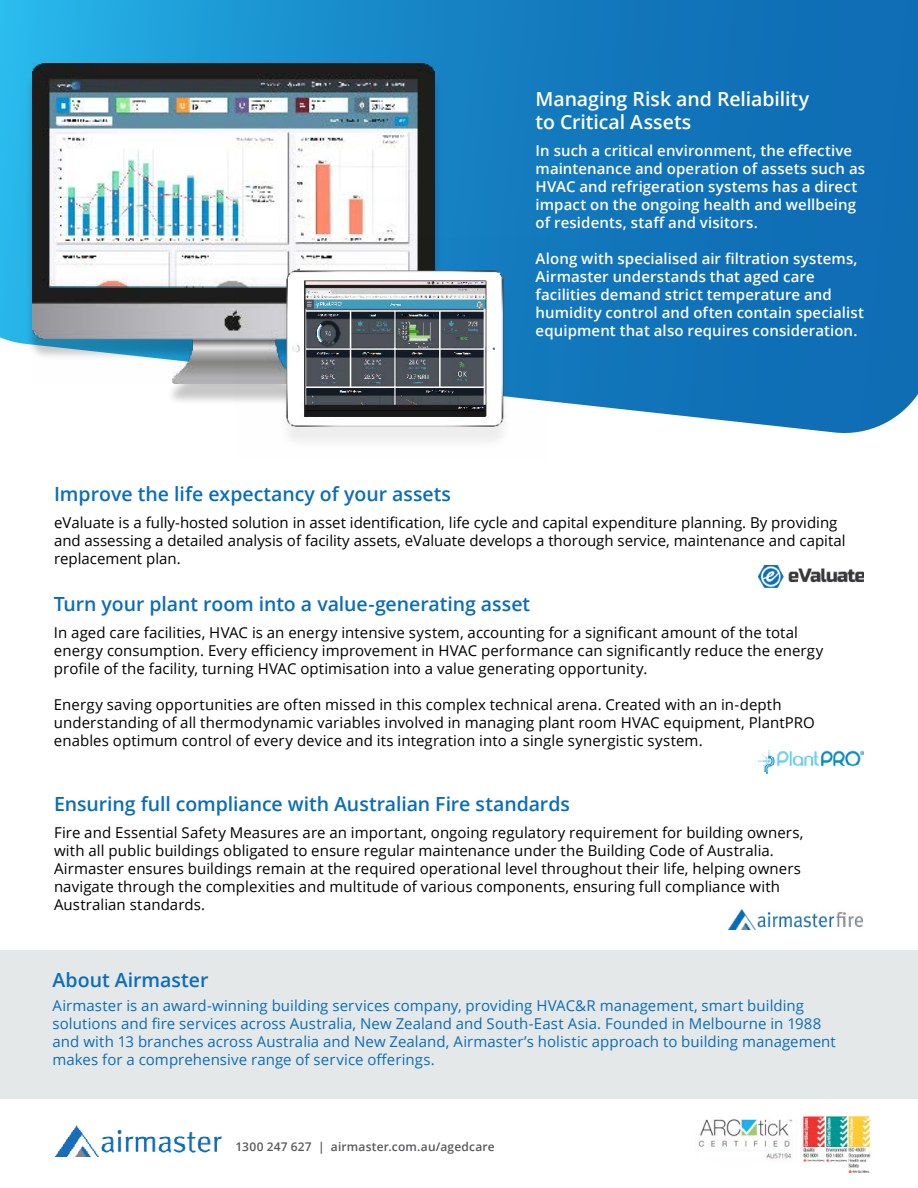
<style>
.page{position:relative;width:918px;height:1188px;background:#fff}
.page>*{position:absolute;margin:0;border:0;box-sizing:border-box;transform-origin:0 0}
.t1{font:600 19.5px "Open Sans";color:#0b6db7}
.t2{font:600 19.5px/23.4px "Open Sans";letter-spacing:-.005em;color:#fff}
.t3{font:15px/18px "Open Sans";letter-spacing:.005em;color:#000}
.t4{font:600 15px/18px "Open Sans";letter-spacing:.005em;color:#fff}
.t5{font:15px/18px "Open Sans";letter-spacing:.005em;color:#0b6db7}
.t6{font:600 12px "Open Sans";letter-spacing:.015em;color:#59595c}
</style>
<div class="page">
<div style="left:0;top:950px;width:918px;height:149px;background:#e4e8e9"></div>
<svg style="left:0;top:0;width:918px;height:433px;background:#2182c2"></svg>
<div style="left:26px;top:70px;width:416px;height:335px;background:#000;opacity:.22"></div>
<img style="left:33px;top:63px;width:402px;height:321px">
<img style="left:805px;top:1116px;width:66px;height:57px">
<img style="left:56px;top:1126px;width:166px;height:31px">
<img style="left:234px;top:238px;width:315px;height:203px">
<img style="left:729px;top:909px;width:133px;height:20px">
<img style="left:759px;top:566px;width:105px;height:21px">
<img style="left:759px;top:751px;width:105px;height:23px">
<img style="left:698px;top:1116px;width:142px;height:46px">
<h1 class="t2" style="left:536px;top:87px;width:275px">Managing Risk and Reliability to Critical Assets</h1>
<p class="t4" style="left:536px;top:142px;width:331px">In such a critical environment, the effective maintenance and operation of assets such as HVAC and refrigeration systems has a direct impact on the ongoing health and wellbeing of residents, staff and visitors.</p>
<p class="t4" style="left:536px;top:250px;width:330px">Along with specialised air filtration systems, Airmaster understands that aged care facilities demand strict temperature and humidity control and often contain specialist equipment that also requires consideration.</p>
<h1 class="t1" style="left:54px;top:480px;width:398px">Improve the life expectancy of your assets</h1>
<p class="t3" style="left:54px;top:513px;width:793px">eValuate is a fully-hosted solution in asset identification, life cycle and capital expenditure planning. By providing and assessing a detailed analysis of facility assets, eValuate develops a thorough service, maintenance and capital replacement plan.</p>
<h1 class="t1" style="left:54px;top:591px;width:478px">Turn your plant room into a value-generating asset</h1>
<p class="t3" style="left:54px;top:624px;width:771px">In aged care facilities, HVAC is an energy intensive system, accounting for a significant amount of the total energy consumption. Every efficiency improvement in HVAC performance can significantly reduce the energy profile of the facility, turning HVAC optimisation into a value generating opportunity.</p>
<p class="t3" style="left:54px;top:696px;width:762px">Energy saving opportunities are often missed in this complex technical arena. Created with an in-depth understanding of all thermodynamic variables involved in managing plant room HVAC equipment, PlantPRO enables optimum control of every device and its integration into a single synergistic system.</p>
<h1 class="t1" style="left:54px;top:790px;width:518px">Ensuring full compliance with Australian Fire standards</h1>
<p class="t3" style="left:54px;top:823px;width:751px">Fire and Essential Safety Measures are an important, ongoing regulatory requirement for building owners, with all public buildings obligated to ensure regular maintenance under the Building Code of Australia.<br>Airmaster ensures buildings remain at the required operational level throughout their life, helping owners navigate through the complexities and multitude of various components, ensuring full compliance with Australian standards.</p>
<h1 class="t1" style="left:53px;top:966px;width:157px">About Airmaster</h1>
<p class="t5" style="left:53px;top:996px;width:785px">Airmaster is an award-winning building services company, providing HVAC&amp;R management, smart building solutions and fire services across Australia, New Zealand and South-East Asia. Founded in Melbourne in 1988 and with 13 branches across Australia and New Zealand, Airmaster’s holistic approach to building management makes for a comprehensive range of service offerings.</p>
<p class="t6" style="left:236px;top:1139px;width:261px">1300 247 627 | airmaster.com.au/agedcare</p>
</div>
